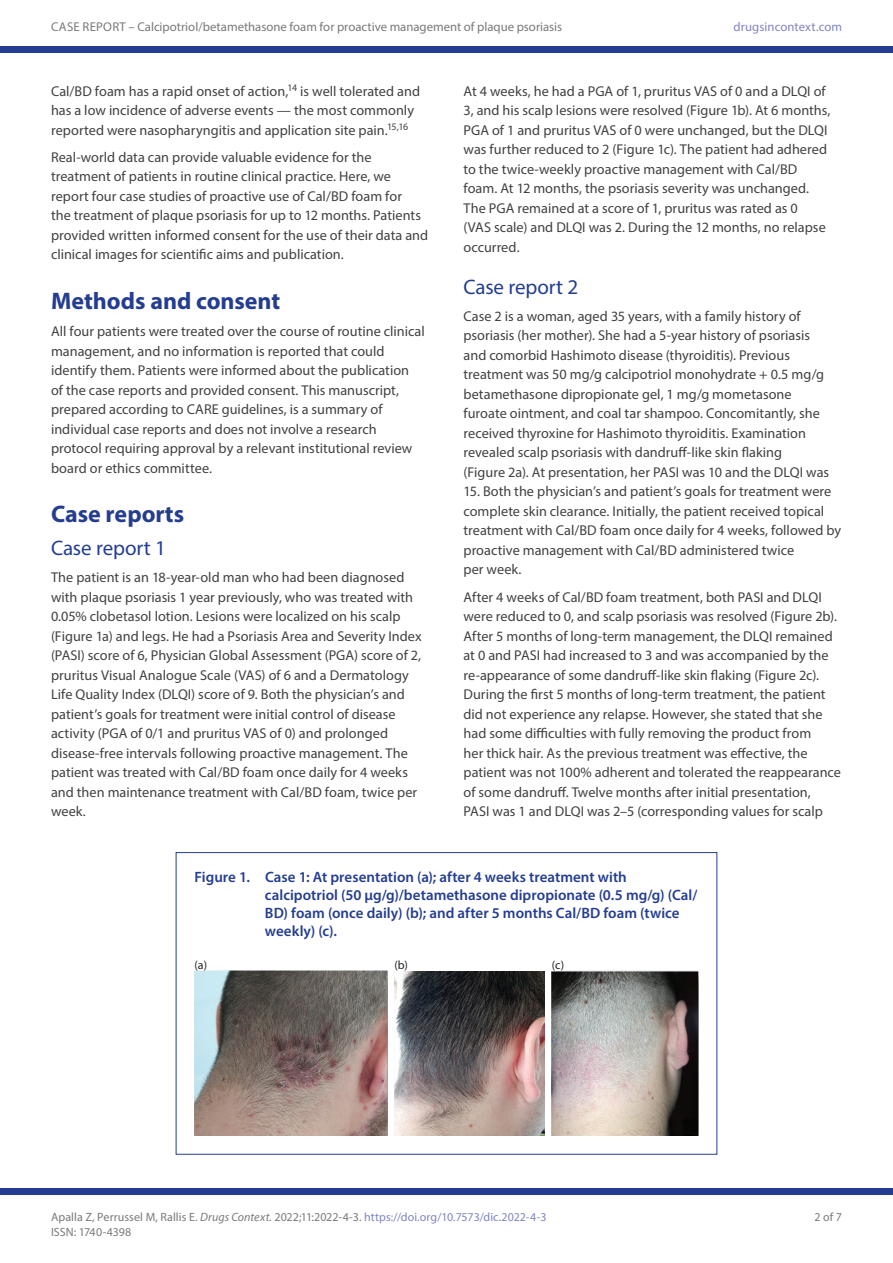
<style>
.page{position:relative;width:893px;height:1263px;background:#fff}
.page>*{position:absolute;margin:0;border:0;box-sizing:border-box;transform-origin:0 0}
.t1{font:700 24px "Myriad Pro";letter-spacing:-.005em;color:#243d91}
.H1_after_H2{font:21px "Myriad Pro";letter-spacing:-.005em;color:#243d91}
.FCAP{font:600 15px/18px "Myriad Pro";color:#243d91}
.TXT{font:14.25px/19.5px "Myriad Pro";color:#424142}
.TXT_S{font:14.25px/19.5px "Myriad Pro";color:#424142}
.t2{font:12.75px "Myriad Pro";color:#7c7878}
.t3{font:12.75px "Myriad Pro";letter-spacing:.005em;color:#7f85c1}
.t4{font:12px "Myriad Pro";letter-spacing:.005em;color:#7c7878}
.t5{font:12px "Myriad Pro";color:#231f20}
.s1{font-style:italic}
.s2{color:#7f85c1}
</style>
<div class="page">
<div style="left:0;top:1188px;width:893px;height:7px;background:#243d91"></div>
<div style="left:0;top:47px;width:893px;height:6px;background:#243d91"></div>
<img style="left:194px;top:971px;width:193px;height:165px">
<img style="left:394px;top:971px;width:151px;height:165px">
<img style="left:552px;top:971px;width:147px;height:165px">
<div style="left:176px;top:852px;width:541px;height:302px;border:1px solid #243d91"></div>
<p class="t2" style="left:51px;top:18px;width:512px">CASE REPORT – Calcipotriol/betamethasone foam for proactive management of plaque psoriasis</p>
<p class="t3" style="left:734px;top:18px;width:110px">drugsincontext.com</p>
<p class="TXT_S" style="left:51px;top:81px;width:371px">Cal/BD foam has a rapid onset of action,<sup>14</sup> is well tolerated and has a low incidence of adverse events — the most commonly reported were nasopharyngitis and application site pain.<sup>15,16</sup></p>
<p class="TXT_S" style="left:51px;top:147px;width:379px">Real-world data can provide valuable evidence for the treatment of patients in routine clinical practice. Here, we report four case studies of proactive use of Cal/BD foam for<br>the treatment of plaque psoriasis for up to 12 months. Patients provided written informed consent for the use of their data and clinical images for scientific aims and publication.</p>
<h1 class="t1" style="left:51px;top:285px;width:231px">Methods and consent</h1>
<p class="TXT" style="left:51px;top:321px;width:375px">All four patients were treated over the course of routine clinical management, and no information is reported that could identify them. Patients were informed about the publication<br>of the case reports and provided consent. This manuscript, prepared according to CARE guidelines, is a summary of individual case reports and does not involve a research protocol requiring approval by a relevant institutional review board or ethics committee.</p>
<h1 class="t1" style="left:51px;top:498px;width:135px">Case reports</h1>
<p class="H1_after_H2" style="left:51px;top:535px;width:116px">Case report 1</p>
<p class="TXT" style="left:51px;top:568px;width:372px">The patient is an 18-year-old man who had been diagnosed with plaque psoriasis 1 year previously, who was treated with 0.05% clobetasol lotion. Lesions were localized on his scalp (Figure 1a) and legs. He had a Psoriasis Area and Severity Index (PASI) score of 6, Physician Global Assessment (PGA) score of 2, pruritus Visual Analogue Scale (VAS) of 6 and a Dermatology Life Quality Index (DLQI) score of 9. Both the physician’s and patient’s goals for treatment were initial control of disease activity (PGA of 0/1 and pruritus VAS of 0) and prolonged disease-free intervals following proactive management. The patient was treated with Cal/BD foam once daily for 4 weeks and then maintenance treatment with Cal/BD foam, twice per week.</p>
<p class="TXT_S" style="left:463px;top:81px;width:368px">At 4 weeks, he had a PGA of 1, pruritus VAS of 0 and a DLQI of 3, and his scalp lesions were resolved (Figure 1b). At 6 months, PGA of 1 and pruritus VAS of 0 were unchanged, but the DLQI was further reduced to 2 (Figure 1c). The patient had adhered to the twice-weekly proactive management with Cal/BD foam. At 12 months, the psoriasis severity was unchanged.<br>The PGA remained at a score of 1, pruritus was rated as 0<br>(VAS scale) and DLQI was 2. During the 12 months, no relapse occurred.</p>
<h2 class="H1_after_H2" style="left:463px;top:274px;width:116px">Case report 2</h2>
<p class="TXT" style="left:463px;top:306px;width:367px">Case 2 is a woman, aged 35 years, with a family history of psoriasis (her mother). She had a 5-year history of psoriasis and comorbid Hashimoto disease (thyroiditis). Previous treatment was 50 mg/g calcipotriol monohydrate + 0.5 mg/g betamethasone dipropionate gel, 1 mg/g mometasone furoate ointment, and coal tar shampoo. Concomitantly, she received thyroxine for Hashimoto thyroiditis. Examination revealed scalp psoriasis with dandruff-like skin flaking<br>(Figure 2a). At presentation, her PASI was 10 and the DLQI was</p>
<p class="TXT" style="left:463px;top:482px;width:379px">15. Both the physician’s and patient’s goals for treatment were complete skin clearance. Initially, the patient received topical treatment with Cal/BD foam once daily for 4 weeks, followed by proactive management with Cal/BD administered twice<br>per week.</p>
<p class="TXT_S" style="left:463px;top:587px;width:379px">After 4 weeks of Cal/BD foam treatment, both PASI and DLQI were reduced to 0, and scalp psoriasis was resolved (Figure 2b).<br>After 5 months of long-term management, the DLQI remained at 0 and PASI had increased to 3 and was accompanied by the re-appearance of some dandruff-like skin flaking (Figure 2c).<br>During the first 5 months of long-term treatment, the patient did not experience any relapse. However, she stated that she had some difficulties with fully removing the product from<br>her thick hair. As the previous treatment was effective, the patient was not 100% adherent and tolerated the reappearance of some dandruff. Twelve months after initial presentation,<br>PASI was 1 and DLQI was 2–5 (corresponding values for scalp</p>
<p class="FCAP" style="left:265px;top:868px;width:434px;text-indent:-70px">Figure 1. Case 1: At presentation (a); after 4 weeks treatment with calcipotriol (50 μg/g)/betamethasone dipropionate (0.5 mg/g) (Cal/ BD) foam (once daily) (b); and after 5 months Cal/BD foam (twice weekly) (c).</p>
<p class="t5" style="left:194px;top:957px;width:14px">(a)</p>
<p class="t5" style="left:394px;top:957px;width:15px">(b)</p>
<p class="t5" style="left:552px;top:957px;width:14px">(c)</p>
<p class="t4" style="left:51px;top:1209px;width:497px">Apalla Z, Perrussel M, Rallis E. <span class="s1">Drugs Context.</span> 2022;11:2022-4-3. <span class="s2">https://doi.org/10.7573/dic.2022-4-3</span></p>
<p class="t4" style="left:814px;top:1209px;width:29px">2 of 7</p>
<p class="t4" style="left:51px;top:1224px;width:82px">ISSN: 1740-4398</p>
</div>
